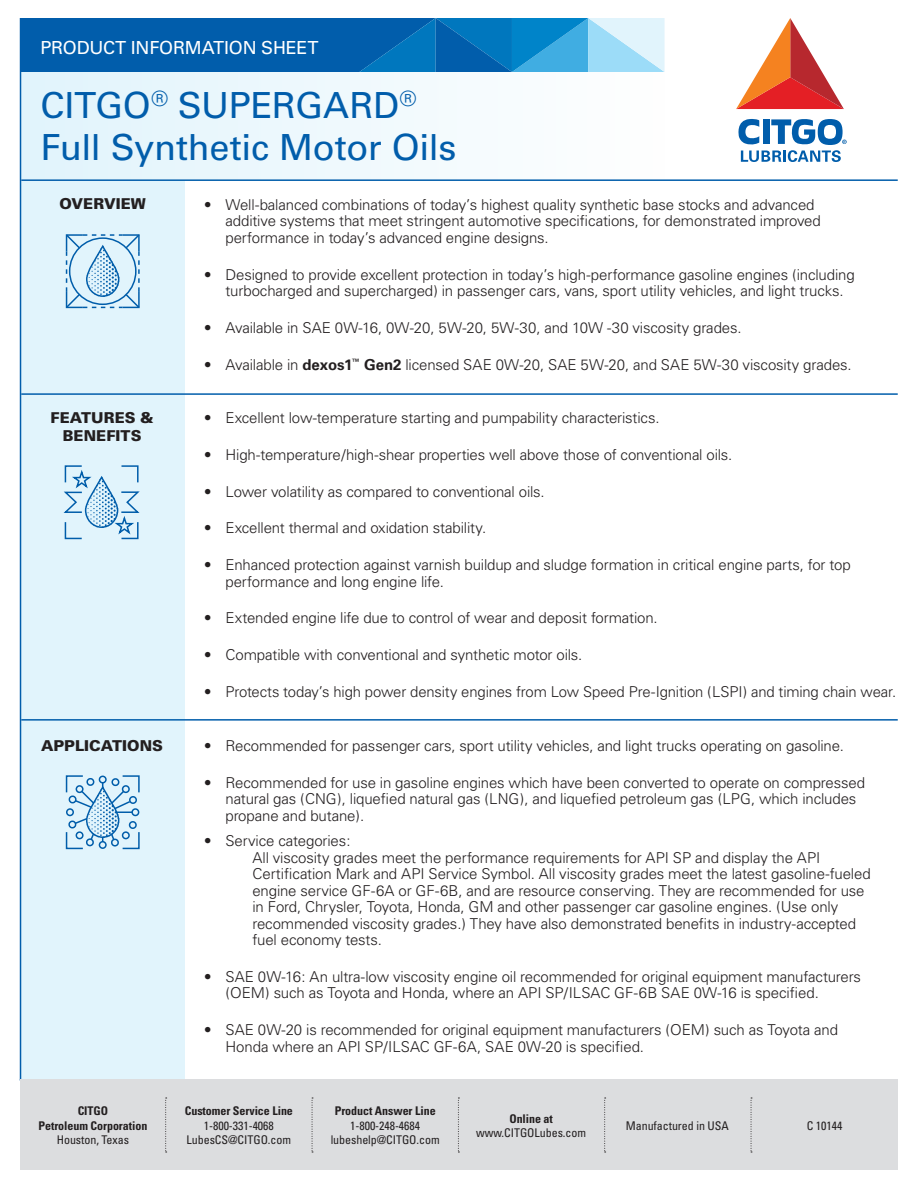
<style>
.page{position:relative;width:918px;height:1188px;background:#fff}
.page>*{position:absolute;margin:0;border:0;box-sizing:border-box;transform-origin:0 0}
.Headers{font:36px/42px "Univers LT Std";letter-spacing:-.01em;color:#015dab}
.Headers-2{font:18px "Univers LT Std";letter-spacing:-.01em;color:#fff}
.t1{font:300 15px/16.5px "Univers";letter-spacing:-.01em;color:#231f20}
.Headers-3{font:900 15px/18px "Univers";color:#231f20;text-align:center}
.t2{font:condensed 12px/14.4px "Univers";letter-spacing:-.005em;color:#231f20;text-align:center}
.t3{font:700 condensed 12px/14.4px "Univers";letter-spacing:-.005em;color:#231f20;text-align:center}
.s1{font-family:"Univers LT Std";font-weight:400}
.s2{font-weight:700}
.s3{font-weight:400}
</style>
<div class="page">
<div style="left:21px;top:181px;width:164px;height:899px;background:#e1f4fc"></div>
<div style="left:21px;top:72px;width:644px;height:108px;background:linear-gradient(to right,#e0f4fc,#fefefe)"></div>
<svg style="left:736px;top:18px;width:108px;height:91px"></svg>
<svg style="left:738px;top:119px;width:109px;height:43px"></svg>
<svg style="left:21px;top:18px;width:644px;height:54px;background:#1b77bb"></svg>
<hr style="left:21px;top:179px;width:877px;height:2px;background:#015dab">
<hr style="left:21px;top:393px;width:877px;height:2px;background:#015dab">
<hr style="left:21px;top:719px;width:877px;height:2px;background:#015dab">
<hr style="left:20px;top:18px;width:1px;height:1062px;background:#015dab">
<hr style="left:20px;top:1079px;width:878px;height:2px;background:#015dab">
<svg style="left:66px;top:234px;width:74px;height:74px"></svg>
<svg style="left:64px;top:465px;width:76px;height:74px"></svg>
<div style="left:20px;top:1080px;width:878px;height:90px;background:#dcdddf"></div>
<svg style="left:751px;top:1098px;width:1px;height:55px"></svg>
<svg style="left:604px;top:1098px;width:2px;height:55px"></svg>
<svg style="left:458px;top:1098px;width:1px;height:55px"></svg>
<svg style="left:312px;top:1098px;width:1px;height:55px"></svg>
<svg style="left:165px;top:1098px;width:2px;height:55px"></svg>
<svg style="left:66px;top:775px;width:74px;height:74px"></svg>
<p class="Headers-2" style="left:40px;top:37px;width:279px">PRODUCT INFORMATION SHEET</p>
<p class="Headers" style="left:40px;top:84px;width:418px">CITGO<sup>®</sup> SUPERGARD<sup>®<br></sup>Full Synthetic Motor Oils</p>
<p class="Headers-3" style="left:59px;top:195px;width:88px">OVERVIEW</p>
<p class="Headers-3" style="left:51px;top:409px;width:105px">FEATURES &amp;<br>BENEFITS</p>
<p class="t1" style="left:225px;top:196px;width:597px;text-indent:-20px"><span class="s1">•</span> Well-balanced combinations of today’s highest quality synthetic base stocks and advanced additive systems that meet stringent automotive specifications, for demonstrated improved performance in today’s advanced engine designs.</p>
<p class="t1" style="left:225px;top:266px;width:631px;text-indent:-20px"><span class="s1">•</span> Designed to provide excellent protection in today’s high-performance gasoline engines (including turbocharged and supercharged) in passenger cars, vans, sport utility vehicles, and light trucks.</p>
<p class="t1" style="left:205px;top:319px;width:538px"><span class="s1">•</span> Available in SAE 0W-16, 0W-20, 5W-20, 5W-30, and 10W -30 viscosity grades.</p>
<p class="t1" style="left:205px;top:356px;width:648px"><span class="s1">•</span> Available in <span class="s2">dexos1</span><sup>™</sup> <span class="s2">Gen2</span> licensed SAE 0W-20, SAE 5W-20, and SAE 5W-30 viscosity grades.</p>
<p class="t1" style="left:205px;top:410px;width:456px"><span class="s1">•</span> Excellent low-temperature starting and pumpability characteristics.</p>
<p class="t1" style="left:205px;top:446px;width:529px"><span class="s1">•</span> High-temperature/high-shear properties well above those of conventional oils.</p>
<p class="t1" style="left:205px;top:483px;width:341px"><span class="s1">•</span> Lower volatility as compared to conventional oils.</p>
<p class="t1" style="left:205px;top:520px;width:283px"><span class="s1">•</span> Excellent thermal and oxidation stability.</p>
<p class="t1" style="left:225px;top:557px;width:627px;text-indent:-20px"><span class="s1">•</span> Enhanced protection against varnish buildup and sludge formation in critical engine parts, for top performance and long engine life.</p>
<p class="t1" style="left:205px;top:610px;width:454px"><span class="s1">•</span> Extended engine life due to control of wear and deposit formation.</p>
<p class="t1" style="left:205px;top:647px;width:379px"><span class="s1">•</span> Compatible with conventional and synthetic motor oils.</p>
<p class="t1" style="left:205px;top:683px;width:693px"><span class="s1">•</span> Protects today’s high power density engines from Low Speed Pre-Ignition (LSPI) and timing chain wear.</p>
<p class="Headers-3" style="left:41px;top:737px;width:123px">APPLICATIONS</p>
<p class="t1" style="left:205px;top:738px;width:640px"><span class="s1">•</span> Recommended for passenger cars, sport utility vehicles, and light trucks operating on gasoline.</p>
<p class="t1" style="left:225px;top:774px;width:641px;text-indent:-20px"><span class="s1">•</span> Recommended for use in gasoline engines which have been converted to operate on compressed natural gas (CNG), liquefied natural gas (LNG), and liquefied petroleum gas (LPG, which includes propane and butane).</p>
<p class="t1" style="left:205px;top:832px;width:147px"><span class="s1">•</span> Service categories:</p>
<p class="t1" style="left:252px;top:849px;width:620px">All viscosity grades meet the performance requirements for API SP and display the API Certification Mark and API Service Symbol. All viscosity grades meet the latest gasoline-fueled engine service GF-6A or GF-6B, and are resource conserving. They are recommended for use in Ford, Chrysler, Toyota, Honda, GM and other passenger car gasoline engines. (Use only recommended viscosity grades.) They have also demonstrated benefits in industry-accepted fuel economy tests.</p>
<p class="t1" style="left:225px;top:968px;width:637px;text-indent:-20px"><span class="s1">•</span> SAE 0W-16: An ultra-low viscosity engine oil recommended for original equipment manufacturers (OEM) such as Toyota and Honda, where an API SP/ILSAC GF-6B SAE 0W-16 is specified.</p>
<p class="t1" style="left:225px;top:1021px;width:614px;text-indent:-20px"><span class="s1">•</span> SAE 0W-20 is recommended for original equipment manufacturers (OEM) such as Toyota and<br>Honda where an API SP/ILSAC GF-6A, SAE 0W-20 is specified.</p>
<p class="t3" style="left:39px;top:1104px;width:110px">CITGO<br>Petroleum Corporation<br><span class="s3">Houston, Texas</span></p>
<p class="t3" style="left:185px;top:1104px;width:110px">Customer Service Line</p>
<p class="t2" style="left:204px;top:1118px;width:71px">1-800-331-4068</p>
<p class="t2" style="left:187px;top:1132px;width:106px">LubesCS@CITGO.com</p>
<p class="t2" style="left:331px;top:1104px;width:111px"><span class="s2">Product Answer Line<br></span>1-800-248-4684 lubeshelp@CITGO.com</p>
<p class="t2" style="left:476px;top:1111px;width:111px"><span class="s2">Online at </span>www.CITGOLubes.com</p>
<p class="t2" style="left:807px;top:1118px;width:37px">C 10144</p>
<p class="t2" style="left:626px;top:1119px;width:104px">Manufactured in USA</p>
</div>
